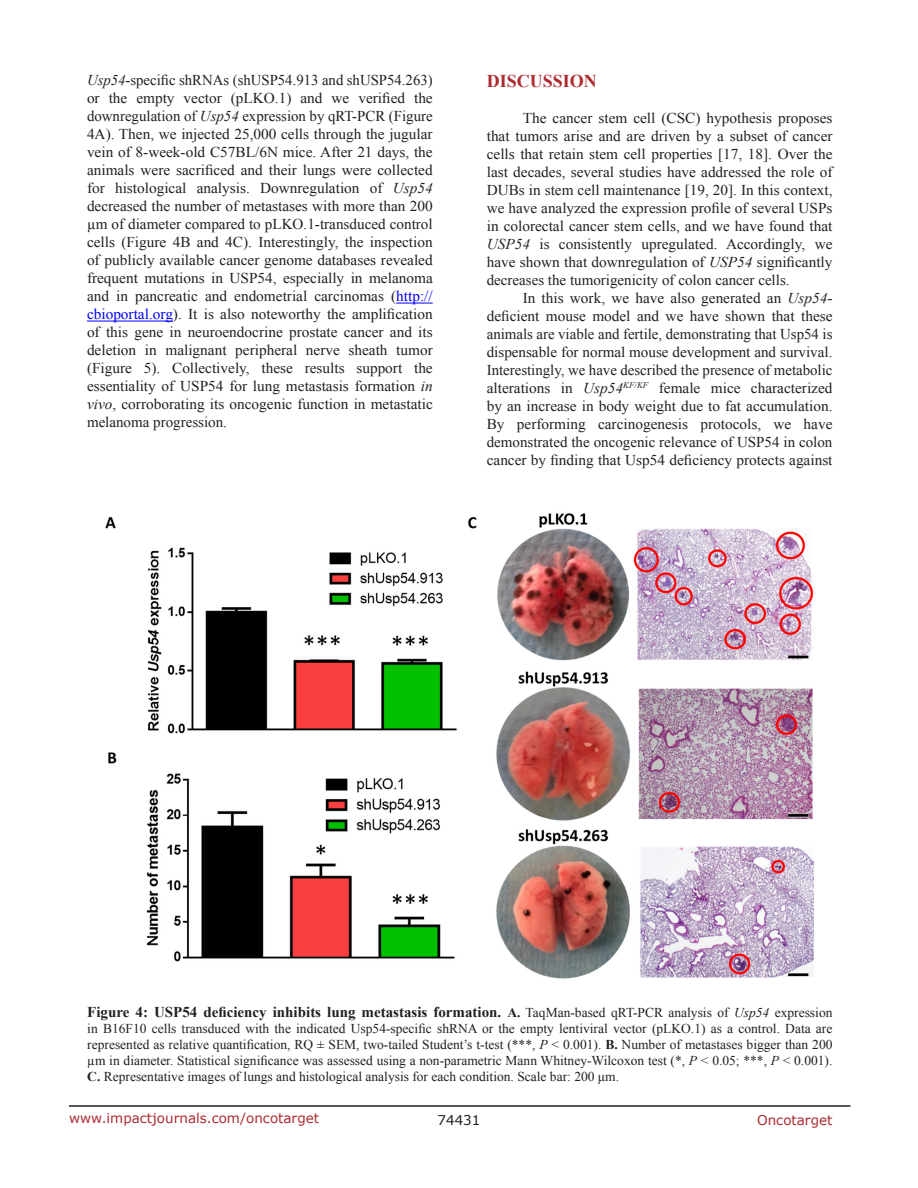
<style>
.page{position:relative;width:918px;height:1188px;background:#fff}
.page>*{position:absolute;margin:0;border:0;box-sizing:border-box;transform-origin:0 0}
.Heading{font:700 18px "Times New Roman";color:#ac2b31}
.BodyText{font:15px/18px "Times New Roman";color:#221f22;text-align:justify}
.FigureText{font:700 15px "Times New Roman";color:#221f22}
.FigureText-2{font:13.5px/16.2px "Times New Roman";color:#221f22;text-align:justify}
.t1{font:13.5px "Verdana";color:#ac2b31}
.t2{font:13.5px "Verdana";color:#221f22}
.s1{font-style:italic}
.s2{color:#00f}
.s3{font-size:13.5px}
.s4{font-weight:400;font-size:13.5px}
.s5{font-weight:400;font-style:italic;font-size:13.5px}
.s6{font-weight:700}
</style>
<div class="page">
<hr style="left:69px;top:1105px;width:781px;height:2px;background:#231f20">
<hr style="left:396px;top:303px;width:37px;height:1px;background:#00f">
<hr style="left:87px;top:321px;width:86px;height:1px;background:#00f">
<img style="left:105px;top:513px;width:709px;height:466px">
<p class="BodyText" style="left:87px;top:71px;width:347px"><span class="s1">Usp54</span>-specific shRNAs (shUSP54.913 and shUSP54.263) or the empty vector (pLKO.1) and we verified the downregulation of <span class="s1">Usp54</span> expression by qRT-PCR (Figure 4A). Then, we injected 25,000 cells through the jugular vein of 8-week-old C57BL/6N mice. After 21 days, the animals were sacrificed and their lungs were collected for histological analysis. Downregulation of <span class="s1">Usp54 </span>decreased the number of metastases with more than 200 µm of diameter compared to pLKO.1-transduced control cells (Figure 4B and 4C). Interestingly, the inspection of publicly available cancer genome databases revealed frequent mutations in USP54, especially in melanoma and in pancreatic and endometrial carcinomas (<span class="s2">http:// cbioportal.org</span>). It is also noteworthy the amplification of this gene in neuroendocrine prostate cancer and its deletion in malignant peripheral nerve sheath tumor (Figure 5). Collectively, these results support the essentiality of USP54 for lung metastasis formation <span class="s1">in vivo</span>, corroborating its oncogenic function in metastatic melanoma progression.</p>
<p class="Heading" style="left:487px;top:69px;width:112px">DISCUSSION</p>
<p class="BodyText" style="left:487px;top:109px;width:347px;text-indent:36px">The cancer stem cell (CSC) hypothesis proposes that tumors arise and are driven by a subset of cancer cells that retain stem cell properties [17, 18]. Over the last decades, several studies have addressed the role of DUBs in stem cell maintenance [19, 20]. In this context, we have analyzed the expression profile of several USPs in colorectal cancer stem cells, and we have found that <span class="s1">USP54</span> is consistently upregulated. Accordingly, we have shown that downregulation of <span class="s1">USP54</span> significantly decreases the tumorigenicity of colon cancer cells.</p>
<p class="BodyText" style="left:487px;top:289px;width:347px;text-indent:36px">In this work, we have also generated an <span class="s1">Usp54</span>- deficient mouse model and we have shown that these animals are viable and fertile, demonstrating that Usp54 is dispensable for normal mouse development and survival.<br>Interestingly, we have described the presence of metabolic alterations in <span class="s1">Usp54</span><sup>KF/KF</sup> female mice characterized by an increase in body weight due to fat accumulation.<br>By performing carcinogenesis protocols, we have demonstrated the oncogenic relevance of USP54 in colon cancer by finding that Usp54 deficiency protects against</p>
<p class="FigureText" style="left:87px;top:1001px;width:747px">Figure 4: USP54 deficiency inhibits lung metastasis formation. <span class="s3">A.</span> <span class="s4">TaqMan-based qRT-PCR analysis of</span> <span class="s5">Usp54</span> <span class="s4">expression</span></p>
<p class="FigureText-2" style="left:87px;top:1020px;width:747px">in B16F10 cells transduced with the indicated Usp54-specific shRNA or the empty lentiviral vector (pLKO.1) as a control. Data are represented as relative quantification, RQ ± SEM, two-tailed Student’s t-test (***, <span class="s1">P</span> &lt; 0.001). <span class="s6">B.</span> Number of metastases bigger than 200 µm in diameter. Statistical significance was assessed using a non-parametric Mann Whitney-Wilcoxon test (*, <span class="s1">P</span> &lt; 0.05; ***, <span class="s1">P</span> &lt; 0.001).<br><span class="s6">C.</span> Representative images of lungs and histological analysis for each condition. Scale bar: 200 μm.</p>
<p class="t1" style="left:69px;top:1109px;width:252px">www.impactjournals.com/oncotarget</p>
<p class="t2" style="left:438px;top:1111px;width:44px">74431</p>
<p class="t1" style="left:757px;top:1111px;width:77px">Oncotarget</p>
</div>
